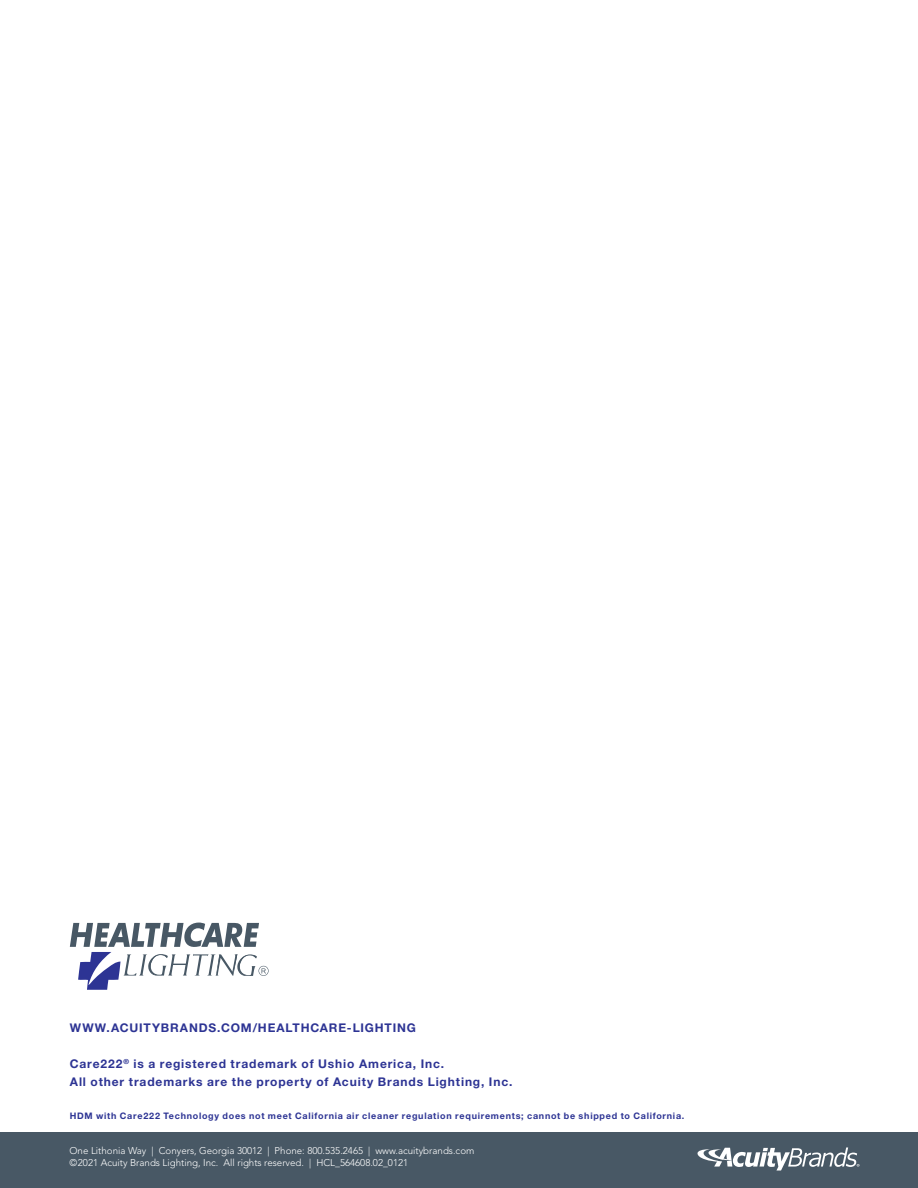
<style>
.page{position:relative;width:918px;height:1188px;background:#fff}
.page>*{position:absolute;margin:0;border:0;box-sizing:border-box;transform-origin:0 0}
.t1{font:700 12px/18px "Helvetica Neue LT Std";letter-spacing:.075em;color:#2d3494}
.t2{font:300 9.75px/12px "Avenir LT Std";color:#fff}
.t3{font:700 9px "Helvetica Neue LT Std";letter-spacing:.08em;color:#2d3494}
</style>
<div class="page">
<div style="left:0;top:1132px;width:918px;height:56px;background:#485865"></div>
<svg style="left:698px;top:1147px;width:162px;height:24px"></svg>
<svg style="left:70px;top:923px;width:199px;height:67px"></svg>
<p class="t1" style="left:70px;top:1019px;width:348px">WWW.ACUITYBRANDS.COM/HEALTHCARE-LIGHTING</p>
<p class="t1" style="left:70px;top:1054px;width:444px">Care222<sup>®</sup> is a registered trademark of Ushio America, Inc.<br>All other trademarks are the property of Acuity Brands Lighting, Inc.</p>
<p class="t3" style="left:70px;top:1110px;width:616px">HDM with Care222 Technology does not meet California air cleaner regulation requirements; cannot be shipped to California.</p>
<p class="t2" style="left:70px;top:1145px;width:406px">One Lithonia Way | Conyers, Georgia 30012 | Phone: 800.535.2465 | www.acuitybrands.com ©2021 Acuity Brands Lighting, Inc. All rights reserved. | HCL_564608.02_0121</p>
</div>
